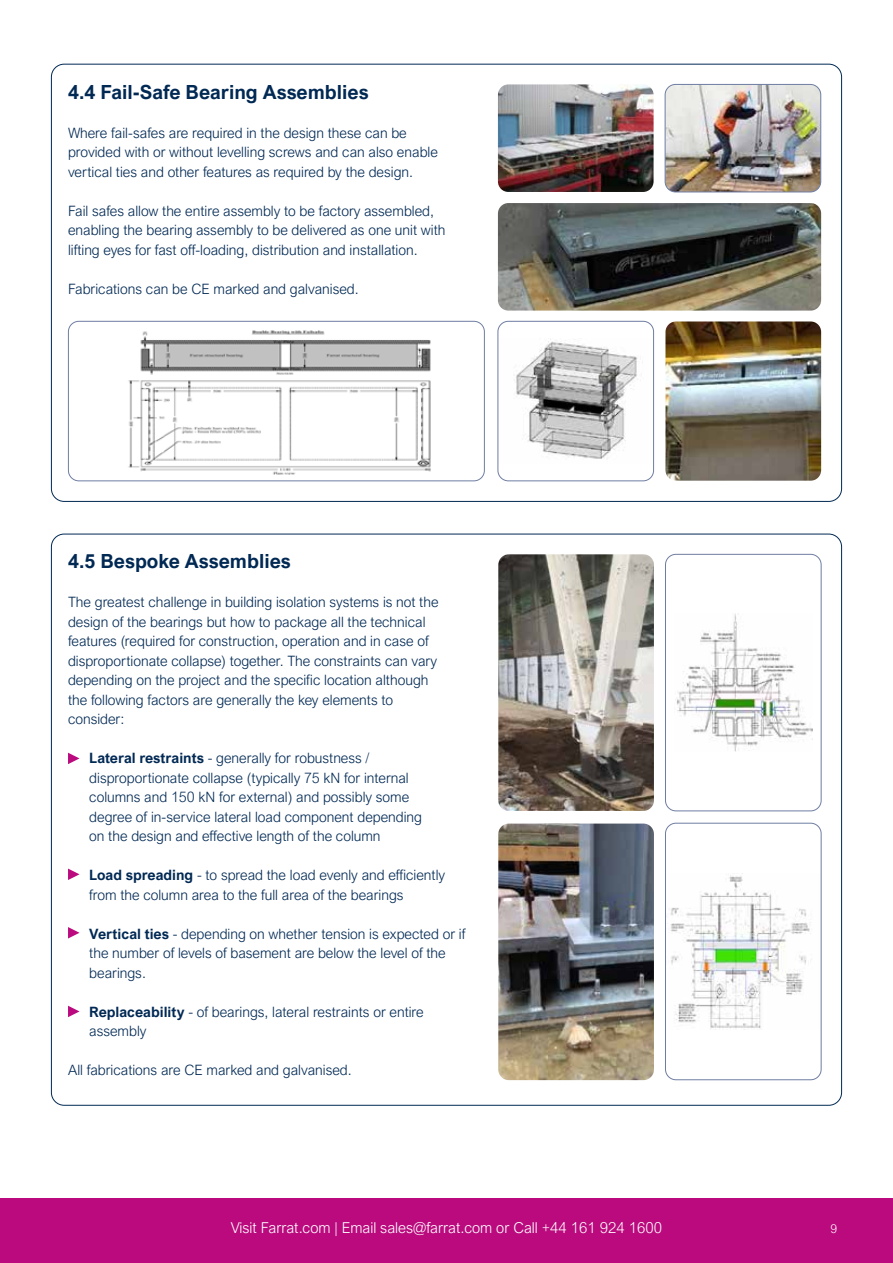
<style>
.page{position:relative;width:893px;height:1263px;background:#fff}
.page>*{position:absolute;margin:0;border:0;box-sizing:border-box;transform-origin:0 0}
.t1{font:700 19.5px "Arial Nova";color:#002954}
.t2{font:300 15px "Arial Nova";color:#fff}
.t3{font:300 14.25px/19.5px "Arial Nova";color:#002954}
.t4{font:300 12px "Arial Nova";color:#fff}
.s1{font-weight:700}
</style>
<div class="page">
<div style="left:0;top:1198px;width:893px;height:65px;background:#ba0a7e"></div>
<img style="left:675px;top:613px;width:137px;height:139px">
<div style="left:665px;top:554px;width:156px;height:257px;border:1px solid #6e7da2;border-radius:10px"></div>
<img style="left:670px;top:875px;width:142px;height:153px">
<div style="left:665px;top:823px;width:156px;height:257px;border:1px solid #6e7da2;border-radius:10px"></div>
<img style="left:498px;top:554px;width:156px;height:257px">
<img style="left:498px;top:823px;width:156px;height:257px">
<img style="left:498px;top:84px;width:156px;height:108px">
<img style="left:665px;top:84px;width:156px;height:108px">
<div style="left:665px;top:84px;width:156px;height:108px;border:1px solid #6e7da2;border-radius:10px"></div>
<img style="left:498px;top:203px;width:323px;height:108px">
<img style="left:516px;top:339px;width:127px;height:120px">
<div style="left:498px;top:321px;width:156px;height:160px;border:1px solid #6e7da2;border-radius:10px"></div>
<img style="left:128px;top:330px;width:303px;height:144px">
<div style="left:68px;top:321px;width:417px;height:160px;border:1px solid #6e7da2;border-radius:10px"></div>
<img style="left:665px;top:321px;width:156px;height:160px">
<svg style="left:68px;top:753px;width:12px;height:11px"></svg>
<svg style="left:68px;top:868px;width:12px;height:12px"></svg>
<svg style="left:68px;top:927px;width:12px;height:11px"></svg>
<svg style="left:68px;top:1006px;width:12px;height:11px"></svg>
<h1 class="t1" style="left:68px;top:80px;width:302px">4.4 Fail-Safe Bearing Assemblies</h1>
<p class="t3" style="left:68px;top:123px;width:371px">Where fail-safes are required in the design these can be provided with or without levelling screws and can also enable vertical ties and other features as required by the design.</p>
<p class="t3" style="left:68px;top:201px;width:379px">Fail safes allow the entire assembly to be factory assembled, enabling the bearing assembly to be delivered as one unit with lifting eyes for fast off-loading, distribution and installation.</p>
<p class="t3" style="left:68px;top:279px;width:292px">Fabrications can be CE marked and galvanised.</p>
<h1 class="t1" style="left:68px;top:550px;width:224px">4.5 Bespoke Assemblies</h1>
<p class="t3" style="left:68px;top:592px;width:372px">The greatest challenge in building isolation systems is not the design of the bearings but how to package all the technical features (required for construction, operation and in case of disproportionate collapse) together. The constraints can vary depending on the project and the specific location although the following factors are generally the key elements to consider:</p>
<p class="t3" style="left:89px;top:748px;width:334px"><span class="s1">Lateral restraints</span> - generally for robustness / disproportionate collapse (typically 75 kN for internal columns and 150 kN for external) and possibly some degree of in-service lateral load component depending on the design and effective length of the column</p>
<p class="t3" style="left:89px;top:865px;width:357px"><span class="s1">Load spreading</span> - to spread the load evenly and efficiently from the column area to the full area of the bearings</p>
<p class="t3" style="left:89px;top:924px;width:378px"><span class="s1">Vertical ties</span> - depending on whether tension is expected or if the number of levels of basement are below the level of the bearings.</p>
<p class="t3" style="left:89px;top:1002px;width:336px"><span class="s1">Replaceability</span> - of bearings, lateral restraints or entire assembly</p>
<p class="t3" style="left:68px;top:1060px;width:285px">All fabrications are CE marked and galvanised.</p>
<p class="t2" style="left:231px;top:1219px;width:433px">Visit Farrat.com | Email sales@farrat.com or Call +44 161 924 1600</p>
<p class="t4" style="left:831px;top:1222px;width:8px">9</p>
</div>
